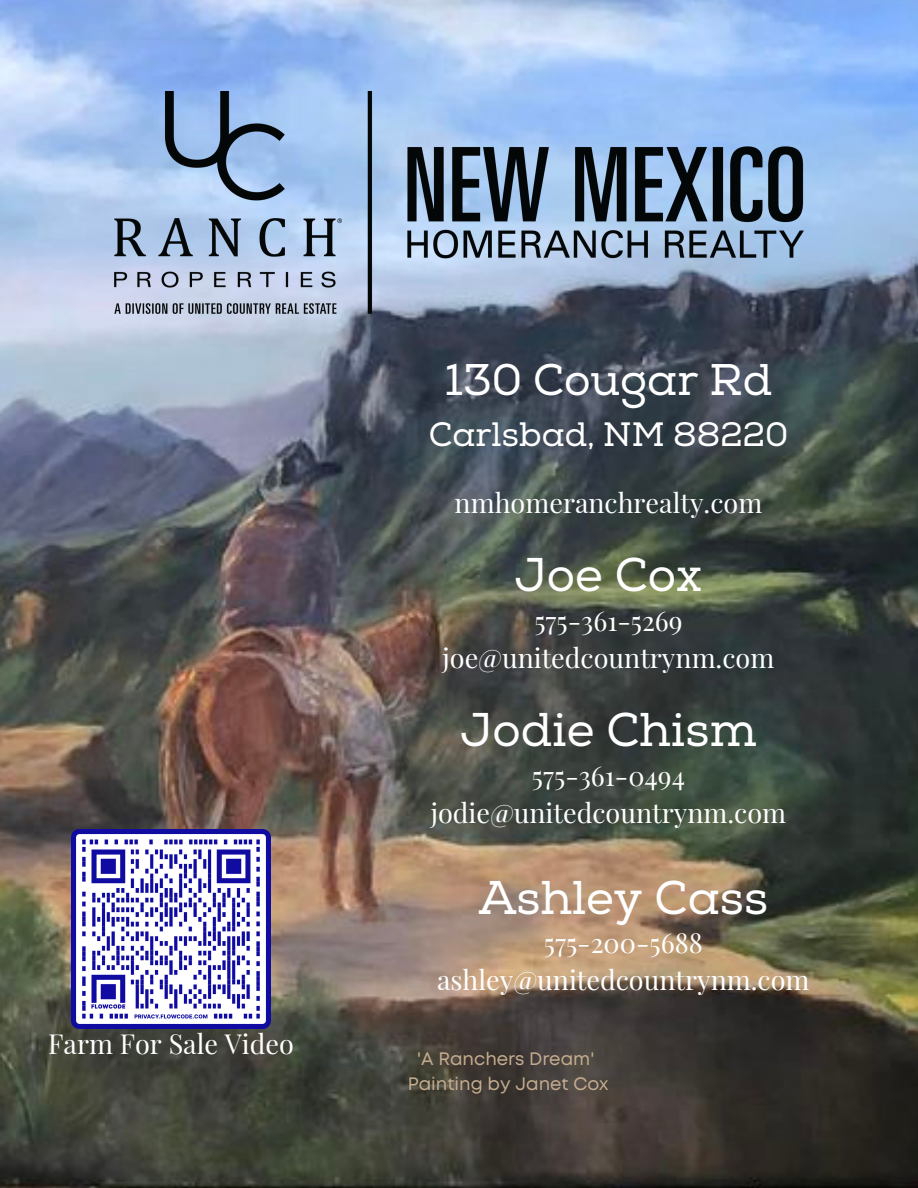
<style>
.page{position:relative;width:918px;height:1188px;background:#fff}
.page>*{position:absolute;margin:0;border:0;box-sizing:border-box;transform-origin:0 0}
.t1{font:47.25px "Nexa Slab";color:#fff}
.t2{font:44.25px "Nexa Slab";color:#fff}
.t3{font:33.75px "Nexa Slab";color:#fff}
.t4{font:27px "Playfair Display";color:#fff}
.t5{font:27px "Playfair Display";color:#fdfffe}
.t6{font:18px "Mont";color:#c6ad8f}
</style>
<div class="page">
<img style="left:0;top:0;width:918px;height:1188px">
<img style="left:72px;top:829px;width:199px;height:200px">
<img style="left:115px;top:92px;width:688px;height:221px">
<p class="t4" style="left:48px;top:1025px;width:247px">Farm For Sale Video</p>
<p class="t2" style="left:445px;top:354px;width:329px">130 Cougar Rd</p>
<p class="t3" style="left:429px;top:414px;width:361px">Carlsbad, NM 88220</p>
<p class="t5" style="left:455px;top:484px;width:309px">nmhomeranchrealty.com</p>
<p class="t1" style="left:515px;top:547px;width:189px">Joe Cox</p>
<p class="t4" style="left:534px;top:602px;width:150px">575-361-5269</p>
<p class="t4" style="left:443px;top:639px;width:333px">joe@unitedcountrynm.com</p>
<p class="t1" style="left:460px;top:702px;width:298px">Jodie Chism</p>
<p class="t4" style="left:532px;top:757px;width:155px">575-361-0494</p>
<p class="t4" style="left:431px;top:794px;width:357px">jodie@unitedcountrynm.com</p>
<p class="t1" style="left:478px;top:869px;width:291px">Ashley Cass</p>
<p class="t4" style="left:544px;top:924px;width:160px">575-200-5688</p>
<p class="t4" style="left:437px;top:961px;width:374px">ashley@unitedcountrynm.com</p>
<p class="t6" style="left:417px;top:1052px;width:179px">'A Ranchers Dream'</p>
<p class="t6" style="left:408px;top:1077px;width:202px">Painting by Janet Cox</p>
</div>
